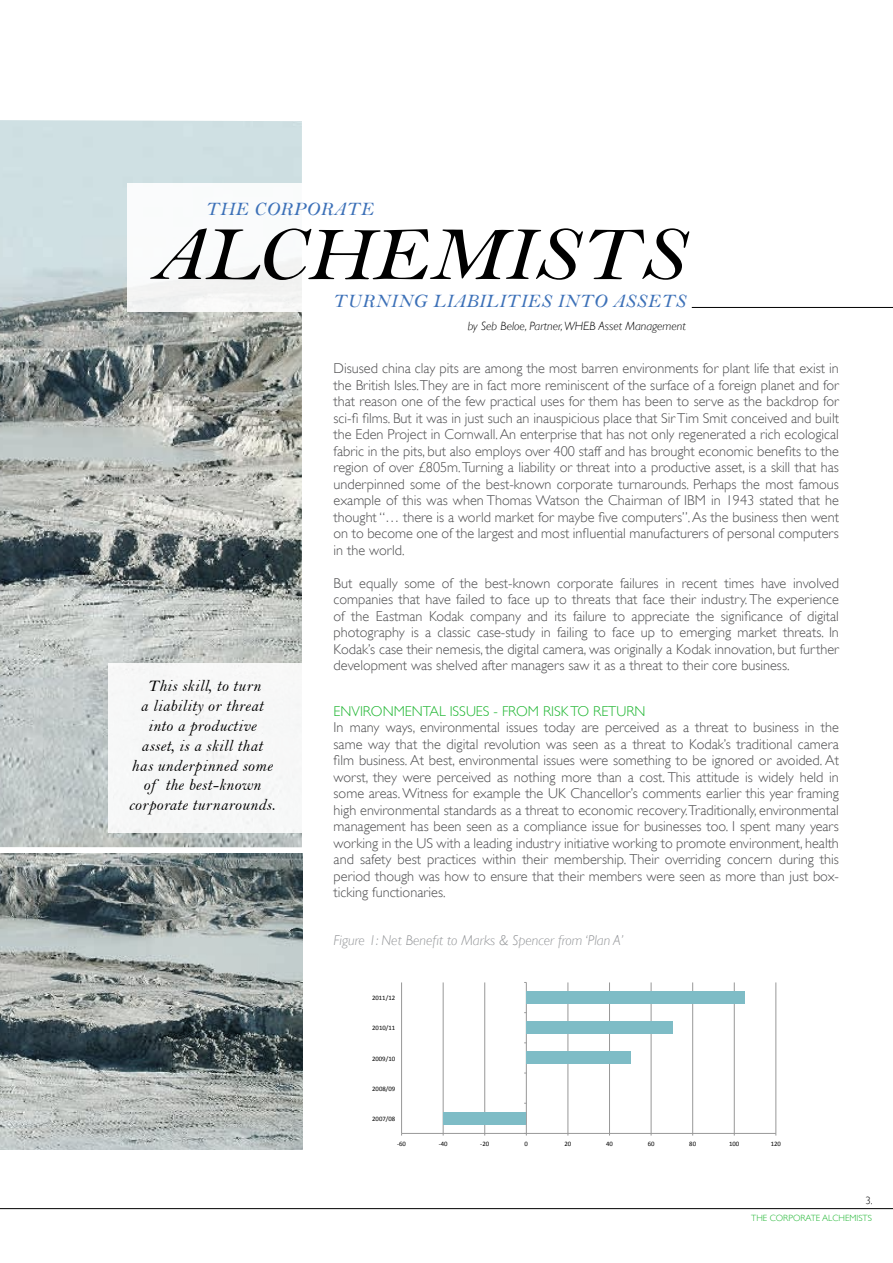
<style>
.page{position:relative;width:893px;height:1263px;background:#fff}
.page>*{position:absolute;margin:0;border:0;box-sizing:border-box;transform-origin:0 0}
.t1{font:78px "Bell MT Italic";color:#000;scale:1.08 1}
.t2{font:19.5px "Bell MT Italic";letter-spacing:.02em;color:#3d71b8}
.t3{font:16.5px/19.8px "Bell MT Italic";letter-spacing:.02em;color:#000;text-align:center}
.t4{font:300 14.25px/16.5px "Gill Sans";color:#4d4d4f;text-align:justify}
.t5{font:italic 300 14.25px "Gill Sans";color:#939598}
.t6{font:300 14.25px "Gill Sans";color:#1cb52f}
.t7{font:italic 300 12px "Gill Sans";color:#000}
.t8{font:300 10.5px "Gill Sans";color:#000}
.t9{font:300 9px "Gill Sans";color:#1cb52f}
.t10{font:6.75px "Calibri";color:#000}
</style>
<div class="page">
<hr style="left:0;top:1208px;width:893px;height:1px;background:#000">
<svg style="left:401px;top:982px;width:376px;height:154px"></svg>
<div style="left:526px;top:991px;width:219px;height:13px;background:#7ebcc6"></div>
<div style="left:526px;top:1021px;width:146px;height:13px;background:#7ebcc6"></div>
<div style="left:526px;top:1051px;width:105px;height:13px;background:#7ebcc6"></div>
<div style="left:443px;top:1112px;width:83px;height:12px;background:#7ebcc6"></div>
<svg style="left:0;top:120px;width:303px;height:1030px;background:#abb2b1"></svg>
<div style="left:128px;top:183px;width:267px;height:128px;background:#fff"></div>
<hr style="left:692px;top:307px;width:201px;height:1px;background:#000">
<h2 class="t2" style="left:206px;top:198px;width:170px">THE CORPORATE</h2>
<h1 class="t1" style="left:150px;top:208px;width:497px">ALCHEMISTS</h1>
<p class="t3" style="left:129px;top:676px;width:148px">This skill, to turn<br>a liability or threat into a productive<br>asset, is a skill that has underpinned some of the best-known corporate turnarounds.</p>
<h2 class="t2" style="left:333px;top:289px;width:355px">TURNING LIABILITIES INTO ASSETS</h2>
<p class="t7" style="left:468px;top:319px;width:220px">by Seb Beloe, Partner, WHEB Asset Management</p>
<p class="t4" style="left:334px;top:360px;width:507px">Disused china clay pits are among the most barren environments for plant life that exist in the British Isles.They are in fact more reminiscent of the surface of a foreign planet and for that reason one of the few practical uses for them has been to serve as the backdrop for sci-fi films. But it was in just such an inauspicious place that Sir Tim Smit conceived and built the Eden Project in Cornwall. An enterprise that has not only regenerated a rich ecological fabric in the pits, but also employs over 400 staff and has brought economic benefits to the region of over £805m. Turning a liability or threat into a productive asset, is a skill that has underpinned some of the best-known corporate turnarounds. Perhaps the most famous example of this was when Thomas Watson the Chairman of IBM in 1943 stated that he thought “… there is a world market for maybe five computers”. As the business then went on to become one of the largest and most influential manufacturers of personal computers in the world.</p>
<p class="t4" style="left:334px;top:575px;width:507px">But equally some of the best-known corporate failures in recent times have involved companies that have failed to face up to threats that face their industry. The experience of the Eastman Kodak company and its failure to appreciate the significance of digital photography is a classic case-study in failing to face up to emerging market threats. In Kodak’s case their nemesis, the digital camera, was originally a Kodak innovation, but further development was shelved after managers saw it as a threat to their core business.</p>
<p class="t6" style="left:334px;top:703px;width:313px">ENVIRONMENTAL ISSUES - FROM RISK TO RETURN</p>
<p class="t4" style="left:334px;top:719px;width:507px">In many ways, environmental issues today are perceived as a threat to business in the same way that the digital revolution was seen as a threat to Kodak’s traditional camera film business. At best, environmental issues were something to be ignored or avoided. At worst, they were perceived as nothing more than a cost. This attitude is widely held in some areas. Witness for example the UK Chancellor’s comments earlier this year framing high environmental standards as a threat to economic recovery.Traditionally, environmental management has been seen as a compliance issue for businesses too. I spent many years working in the US with a leading industry initiative working to promote environment, health and safety best practices within their membership. Their overriding concern during this period though was how to ensure that their members were seen as more than just box&shy;ticking functionaries.</p>
<p class="t5" style="left:334px;top:933px;width:291px">Figure 1: Net Benefit to Marks &amp; Spencer from ‘Plan A’</p>
<p class="t10" style="left:372px;top:995px;width:25px">2011/12</p>
<p class="t10" style="left:372px;top:1025px;width:25px">2010/11</p>
<p class="t10" style="left:372px;top:1056px;width:25px">2009/10</p>
<p class="t10" style="left:372px;top:1086px;width:25px">2008/09</p>
<p class="t10" style="left:372px;top:1116px;width:25px">2007/08</p>
<p class="t10" style="left:397px;top:1141px;width:10px">‐60</p>
<p class="t10" style="left:439px;top:1141px;width:10px">‐40</p>
<p class="t10" style="left:480px;top:1141px;width:10px">‐20</p>
<p class="t10" style="left:525px;top:1141px;width:5px">0</p>
<p class="t10" style="left:564px;top:1141px;width:8px">20</p>
<p class="t10" style="left:606px;top:1141px;width:8px">40</p>
<p class="t10" style="left:648px;top:1141px;width:8px">60</p>
<p class="t10" style="left:689px;top:1141px;width:8px">80</p>
<p class="t10" style="left:729px;top:1141px;width:12px">100</p>
<p class="t10" style="left:771px;top:1141px;width:12px">120</p>
<p class="t8" style="left:865px;top:1194px;width:9px">3.</p>
<p class="t9" style="left:751px;top:1212px;width:122px">THE CORPORATE ALCHEMISTS</p>
</div>
